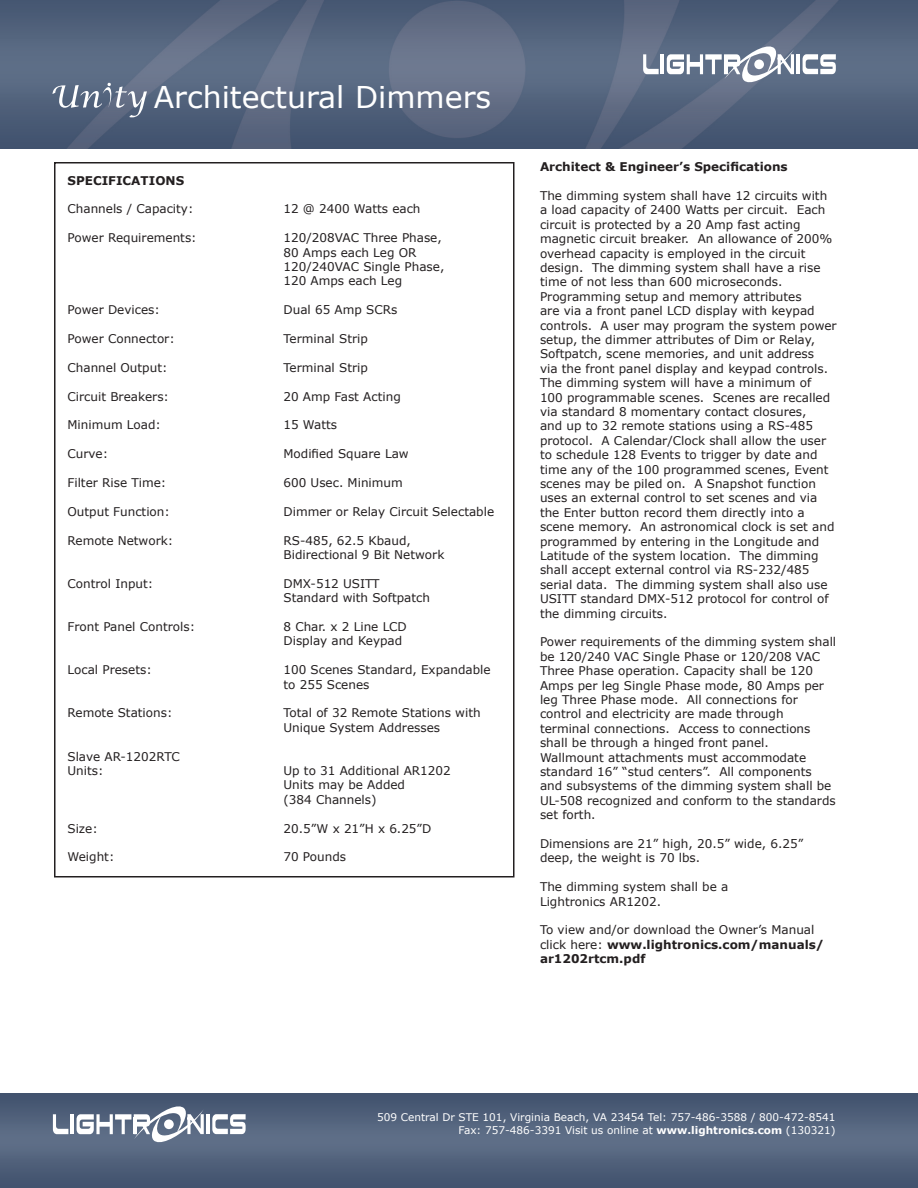
<style>
.page{position:relative;width:918px;height:1188px;background:#fff}
.page>*{position:absolute;margin:0;border:0;box-sizing:border-box;transform-origin:0 0}
.t1{font:30px "Verdana";color:#fff}
.t2{font:12px/14.4px "Verdana";color:#231f20}
.t3{font:700 12px "Verdana";color:#231f20}
.t4{font:10.5px "Verdana";color:#fff}
.s1{font-weight:700}
</style>
<div class="page">
<img style="left:0;top:0;width:918px;height:148px">
<img style="left:0;top:1093px;width:918px;height:95px">
<svg style="left:643px;top:54px;width:16px;height:20px"></svg>
<hr style="left:661px;top:54px;width:3px;height:20px;background:#fff">
<svg style="left:667px;top:44px;width:127px;height:41px"></svg>
<hr style="left:724px;top:58px;width:3px;height:16px;background:#fff">
<hr style="left:796px;top:54px;width:3px;height:20px;background:#fff">
<svg style="left:803px;top:54px;width:33px;height:20px"></svg>
<svg style="left:53px;top:1114px;width:15px;height:20px"></svg>
<hr style="left:71px;top:1114px;width:3px;height:20px;background:#fff">
<svg style="left:77px;top:1104px;width:127px;height:40px"></svg>
<hr style="left:134px;top:1118px;width:3px;height:16px;background:#fff">
<hr style="left:206px;top:1114px;width:3px;height:20px;background:#fff">
<svg style="left:212px;top:1114px;width:34px;height:20px"></svg>
<svg style="left:52px;top:82px;width:95px;height:35px;background:#737f94"></svg>
<div style="left:54px;top:162px;width:460px;height:716px;border:2px solid #231f20"></div>
<p class="t1" style="left:154px;top:78px;width:339px">Architectural Dimmers</p>
<p class="t3" style="left:68px;top:173px;width:118px">SPECIFICATIONS</p>
<p class="t2" style="left:68px;top:202px;width:127px">Channels / Capacity:</p>
<p class="t2" style="left:284px;top:202px;width:139px">12 @ 2400 Watts each</p>
<p class="t2" style="left:68px;top:230px;width:131px">Power Requirements:</p>
<p class="t2" style="left:284px;top:230px;width:160px">120/208VAC Three Phase,</p>
<p class="t2" style="left:284px;top:245px;width:135px">80 Amps each Leg OR</p>
<p class="t2" style="left:284px;top:259px;width:162px">120/240VAC Single Phase,</p>
<p class="t2" style="left:284px;top:274px;width:120px">120 Amps each Leg</p>
<p class="t2" style="left:68px;top:302px;width:94px">Power Devices:</p>
<p class="t2" style="left:284px;top:302px;width:115px">Dual 65 Amp SCRs</p>
<p class="t2" style="left:68px;top:331px;width:109px">Power Connector:</p>
<p class="t2" style="left:284px;top:331px;width:86px">Terminal Strip</p>
<p class="t2" style="left:68px;top:360px;width:102px">Channel Output:</p>
<p class="t2" style="left:284px;top:360px;width:86px">Terminal Strip</p>
<p class="t2" style="left:68px;top:389px;width:103px">Circuit Breakers:</p>
<p class="t2" style="left:284px;top:389px;width:119px">20 Amp Fast Acting</p>
<p class="t2" style="left:68px;top:418px;width:95px">Minimum Load:</p>
<p class="t2" style="left:284px;top:418px;width:55px">15 Watts</p>
<p class="t2" style="left:68px;top:446px;width:42px">Curve:</p>
<p class="t2" style="left:284px;top:446px;width:127px">Modified Square Law</p>
<p class="t2" style="left:68px;top:475px;width:100px">Filter Rise Time:</p>
<p class="t2" style="left:284px;top:475px;width:121px">600 Usec. Minimum</p>
<p class="t2" style="left:68px;top:504px;width:104px">Output Function:</p>
<p class="t2" style="left:284px;top:504px;width:212px">Dimmer or Relay Circuit Selectable</p>
<p class="t2" style="left:68px;top:533px;width:107px">Remote Network:</p>
<p class="t2" style="left:284px;top:533px;width:129px">RS-485, 62.5 Kbaud,</p>
<p class="t2" style="left:284px;top:547px;width:162px">Bidirectional 9 Bit Network</p>
<p class="t2" style="left:68px;top:576px;width:87px">Control Input:</p>
<p class="t2" style="left:284px;top:576px;width:98px">DMX-512 USITT</p>
<p class="t2" style="left:284px;top:590px;width:148px">Standard with Softpatch</p>
<p class="t2" style="left:68px;top:619px;width:129px">Front Panel Controls:</p>
<p class="t2" style="left:284px;top:619px;width:125px">8 Char. x 2 Line LCD</p>
<p class="t2" style="left:284px;top:634px;width:120px">Display and Keypad</p>
<p class="t2" style="left:68px;top:662px;width:86px">Local Presets:</p>
<p class="t2" style="left:284px;top:662px;width:209px">100 Scenes Standard, Expandable</p>
<p class="t2" style="left:284px;top:677px;width:87px">to 255 Scenes</p>
<p class="t2" style="left:68px;top:706px;width:107px">Remote Stations:</p>
<p class="t2" style="left:284px;top:706px;width:199px">Total of 32 Remote Stations with</p>
<p class="t2" style="left:284px;top:720px;width:158px">Unique System Addresses</p>
<p class="t2" style="left:68px;top:749px;width:114px">Slave AR-1202RTC</p>
<p class="t2" style="left:68px;top:763px;width:38px">Units:</p>
<p class="t2" style="left:284px;top:763px;width:169px">Up to 31 Additional AR1202</p>
<p class="t2" style="left:284px;top:778px;width:123px">Units may be Added</p>
<p class="t2" style="left:284px;top:792px;width:95px">(384 Channels)</p>
<p class="t2" style="left:68px;top:821px;width:32px">Size:</p>
<p class="t2" style="left:284px;top:821px;width:149px">20.5”W x 21”H x 6.25”D</p>
<p class="t2" style="left:68px;top:850px;width:48px">Weight:</p>
<p class="t2" style="left:284px;top:850px;width:64px">70 Pounds</p>
<p class="t3" style="left:540px;top:159px;width:249px">Architect &amp; Engineer’s Specifications</p>
<p class="t2" style="left:540px;top:188px;width:294px">The dimming system shall have 12 circuits with a load capacity of 2400 Watts per circuit. Each circuit is protected by a 20 Amp fast acting magnetic circuit breaker. An allowance of 200% overhead capacity is employed in the circuit</p>
<p class="t2" style="left:540px;top:260px;width:282px">design. The dimming system shall have a rise time of not less than 600 microseconds.</p>
<p class="t2" style="left:540px;top:289px;width:298px">Programming setup and memory attributes<br>are via a front panel LCD display with keypad controls. A user may program the system power setup, the dimmer attributes of Dim or Relay, Softpatch, scene memories, and unit address<br>via the front panel display and keypad controls.<br>The dimming system will have a minimum of 100 programmable scenes. Scenes are recalled via standard 8 momentary contact closures,<br>and up to 32 remote stations using a RS-485 protocol. A Calendar/Clock shall allow the user to schedule 128 Events to trigger by date and time any of the 100 programmed scenes, Event scenes may be piled on. A Snapshot function uses an external control to set scenes and via the Enter button record them directly into a scene memory. An astronomical clock is set and programmed by entering in the Longitude and Latitude of the system location. The dimming shall accept external control via RS-232/485 serial data. The dimming system shall also use USITT standard DMX-512 protocol for control of the dimming circuits.</p>
<p class="t2" style="left:540px;top:634px;width:298px">Power requirements of the dimming system shall be 120/240 VAC Single Phase or 120/208 VAC Three Phase operation. Capacity shall be 120<br>Amps per leg Single Phase mode, 80 Amps per leg Three Phase mode. All connections for</p>
<p class="t2" style="left:540px;top:706px;width:245px">control and electricity are made through</p>
<p class="t2" style="left:540px;top:721px;width:272px">terminal connections. Access to connections shall be through a hinged front panel.</p>
<p class="t2" style="left:540px;top:750px;width:297px">Wallmount attachments must accommodate standard 16” “stud centers”. All components and subsystems of the dimming system shall be UL-508 recognized and conform to the standards set forth.</p>
<p class="t2" style="left:540px;top:836px;width:265px">Dimensions are 21” high, 20.5” wide, 6.25” deep, the weight is 70 lbs.</p>
<p class="t2" style="left:540px;top:879px;width:190px">The dimming system shall be a</p>
<p class="t2" style="left:540px;top:894px;width:123px">Lightronics AR1202.</p>
<p class="t2" style="left:540px;top:922px;width:286px">To view and/or download the Owner’s Manual click here: <span class="s1">www.lightronics.com/manuals/ ar1202rtcm.pdf</span></p>
<p class="t4" style="left:377px;top:1111px;width:460px">509 Central Dr STE 101, Virginia Beach, VA 23454 Tel: 757-486-3588 / 800-472-8541</p>
<p class="t4" style="left:459px;top:1123px;width:378px">Fax: 757-486-3391 Visit us online at <span class="s1">www.lightronics.com</span> (130321)</p>
</div>
